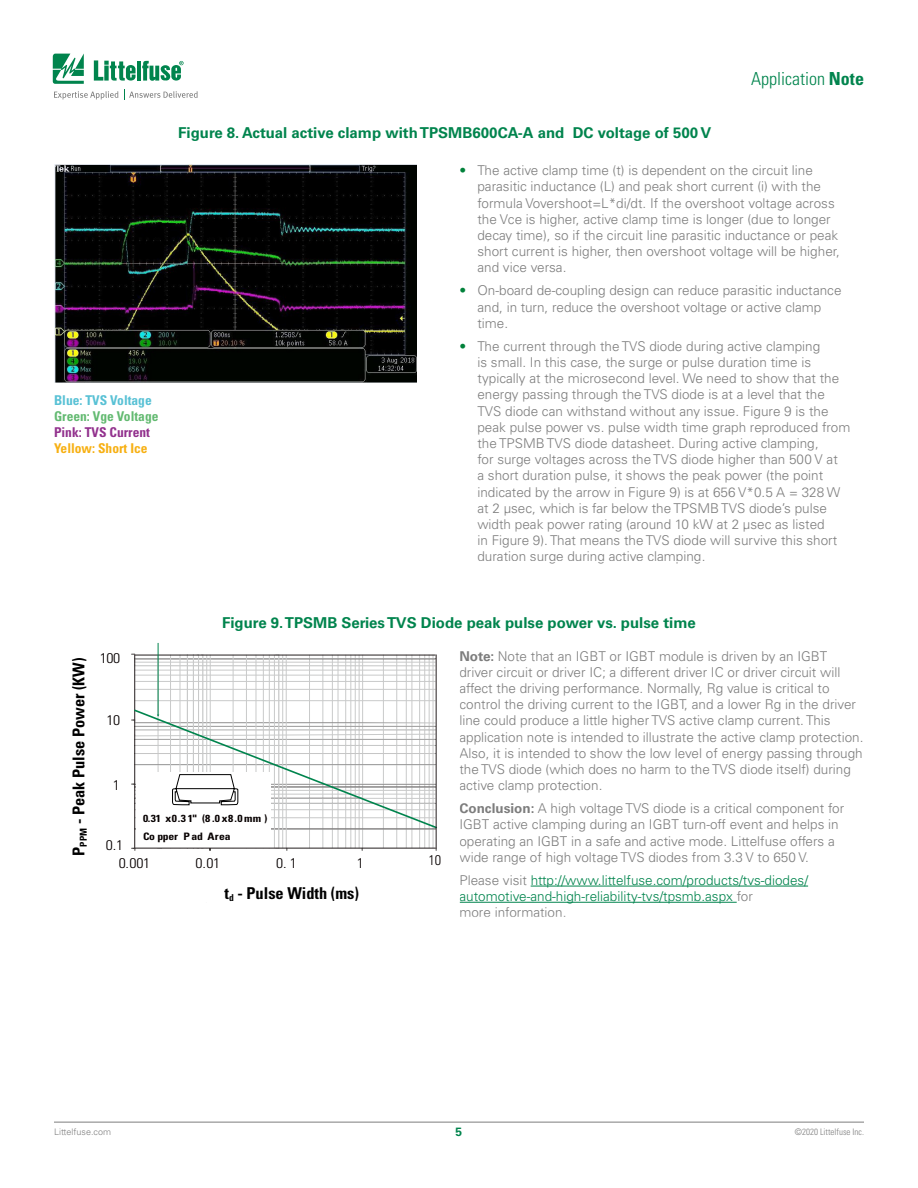
<style>
.page{position:relative;width:918px;height:1188px;background:#fff}
.page>*{position:absolute;margin:0;border:0;box-sizing:border-box;transform-origin:0 0}
.t1{font:300 condensed 18px "Univers LT Std";color:#00844d}
.t2{font:700 condensed 16.35px "Univers LT Std";color:#000}
.t3{font:700 15px "Univers LT Std";color:#00844d}
.t4{font:300 condensed 13.95px "Univers LT Std";letter-spacing:-.015em;color:#070000;scale:1.14 1}
.t5{font:300 condensed 13.95px "Univers LT Std";letter-spacing:-.015em;color:#070000}
.t6{font:300 13.5px/16.2px "Univers LT Std";color:#7d7d7d}
.t7{font:300 13.5px/16.2px "Univers LT Std";color:#00844d}
.t8{font:700 condensed 13.5px "Univers LT Std";color:#63ba71}
.t9{font:700 condensed 13.5px "Univers LT Std";color:#58c1d5}
.t10{font:700 condensed 13.5px "Univers LT Std";color:#92318d}
.t11{font:700 condensed 13.5px "Univers LT Std";color:#f7b013}
.t12{font:700 12px "Univers LT Std";color:#00844d}
.t13{font:700 condensed 10.2px/17.9px "Univers LT Std";letter-spacing:-.015em;color:#070000;scale:1.14 1}
.t14{font:300 condensed 9px "Univers LT Std";color:#7d7d7d}
.t15{font:300 9px "Univers LT Std";color:#7d7d7d}
.s1{font-weight:700}
.s2{color:#00813a}
.s3{color:#7d7d7d}
.s4{font-stretch:normal}
</style>
<div class="page">
<svg style="left:53px;top:54px;width:31px;height:30px"></svg>
<hr style="left:137px;top:61px;width:4px;height:20px;background:#00844d">
<svg style="left:142px;top:61px;width:42px;height:20px"></svg>
<svg style="left:94px;top:60px;width:42px;height:21px"></svg>
<svg style="left:54px;top:91px;width:64px;height:9px"></svg>
<svg style="left:124px;top:90px;width:74px;height:10px"></svg>
<hr style="left:54px;top:1122px;width:810px;height:1px;background:#7d7d7d">
<img style="left:54px;top:164px;width:362px;height:219px">
<hr style="left:531px;top:886px;width:277px;height:1px;background:#00844d">
<hr style="left:459px;top:902px;width:278px;height:1px;background:#00844d">
<svg style="left:135px;top:830px;width:301px;height:293px"></svg>
<hr style="left:233px;top:655px;width:1px;height:193px;background:#c9caca">
<hr style="left:246px;top:655px;width:1px;height:193px;background:#c9caca">
<hr style="left:256px;top:655px;width:1px;height:193px;background:#c9caca">
<hr style="left:263px;top:655px;width:1px;height:193px;background:#c9caca">
<hr style="left:269px;top:655px;width:1px;height:193px;background:#c9caca">
<hr style="left:274px;top:655px;width:1px;height:193px;background:#c9caca">
<div style="left:275px;top:654px;width:4px;height:195px;border:1px solid #c9caca"></div>
<hr style="left:282px;top:655px;width:1px;height:193px;background:#c9caca">
<hr style="left:286px;top:655px;width:1px;height:193px;background:#c9caca">
<hr style="left:134px;top:655px;width:1px;height:193px;background:#241d1e">
<svg style="left:169px;top:847px;width:42px;height:3px"></svg>
<svg style="left:132px;top:844px;width:7px;height:6px"></svg>
<div style="left:137px;top:772px;width:134px;height:75px;background:#fff"></div>
<hr style="left:436px;top:655px;width:1px;height:193px;background:#241d1e">
<hr style="left:135px;top:848px;width:301px;height:1px;background:#241d1e">
<hr style="left:158px;top:643px;width:1px;height:72px;background:#00844d">
<svg style="left:132px;top:654px;width:305px;height:176px"></svg>
<p class="t9" style="left:54px;top:392px;width:99px">Blue: TVS Voltage</p>
<p class="t8" style="left:54px;top:408px;width:106px">Green: Vge Voltage</p>
<p class="t10" style="left:54px;top:424px;width:98px">Pink: TVS Current</p>
<p class="t11" style="left:54px;top:440px;width:95px">Yellow: Short Ice</p>
<h1 class="t1" style="left:751px;top:68px;width:114px">Application <span class="s1">Note</span></h1>
<p class="t3" style="left:178px;top:124px;width:535px">Figure 8. Actual active clamp with TPSMB600CA-A and DC voltage of 500 V</p>
<p class="t6" style="left:477px;top:162px;width:364px;text-indent:-18px"><span class="s2">•</span> The active clamp time (t) is dependent on the circuit line parasitic inductance (L) and peak short current (i) with the formula Vovershoot=L*di/dt. If the overshoot voltage across the Vce is higher, active clamp time is longer (due to longer decay time), so if the circuit line parasitic inductance or peak short current is higher, then overshoot voltage will be higher, and vice versa.</p>
<p class="t6" style="left:477px;top:283px;width:366px;text-indent:-18px"><span class="s2">•</span> On-board de-coupling design can reduce parasitic inductance and, in turn, reduce the overshoot voltage or active clamp time.</p>
<p class="t6" style="left:477px;top:338px;width:375px;text-indent:-18px"><span class="s2">•</span> The current through the TVS diode during active clamping<br>is small. In this case, the surge or pulse duration time is typically at the microsecond level. We need to show that the energy passing through the TVS diode is at a level that the TVS diode can withstand without any issue. Figure 9 is the peak pulse power vs. pulse width time graph reproduced from the TPSMB TVS diode datasheet. During active clamping,<br>for surge voltages across the TVS diode higher than 500 V at<br>a short duration pulse, it shows the peak power (the point indicated by the arrow in Figure 9) is at 656 V*0.5 A = 328 W at 2 µsec, which is far below the TPSMB TVS diode’s pulse width peak power rating (around 10 kW at 2 µsec as listed<br>in Figure 9). That means the TVS diode will survive this short duration surge during active clamping.</p>
<p class="t3" style="left:222px;top:614px;width:475px">Figure 9. TPSMB Series TVS Diode peak pulse power vs. pulse time</p>
<p class="t2" style="left:69px;top:856px;width:200px;rotate:-90deg">P<sub>PPM</sub> - Peak Pulse Power (KW)</p>
<p class="t4" style="left:100px;top:650px;width:20px">100</p>
<p class="t4" style="left:106px;top:712px;width:14px">10</p>
<p class="t4" style="left:113px;top:776px;width:8px">1</p>
<p class="t4" style="left:106px;top:837px;width:17px">0.1</p>
<p class="t13" style="left:143px;top:810px;width:111px">0.31 x0.3 1" (8 .0 x8.0 mm )<br>Co pper Pad Area</p>
<p class="t4" style="left:119px;top:855px;width:29px">0.001</p>
<p class="t4" style="left:196px;top:855px;width:23px">0.01</p>
<p class="t4" style="left:357px;top:855px;width:8px">1</p>
<p class="t5" style="left:428px;top:851px;width:14px">10</p>
<p class="t4" style="left:276px;top:855px;width:20px">0.1</p>
<p class="t2" style="left:225px;top:883px;width:136px">t<sub>d</sub> - Pulse Width (ms)</p>
<p class="t6" style="left:459px;top:648px;width:406px"><span class="s1">Note:</span> Note that an IGBT or IGBT module is driven by an IGBT driver circuit or driver IC; a different driver IC or driver circuit will affect the driving performance. Normally, Rg value is critical to control the driving current to the IGBT, and a lower Rg in the driver line could produce a little higher TVS active clamp current. This application note is intended to illustrate the active clamp protection.<br>Also, it is intended to show the low level of energy passing through the TVS diode (which does no harm to the TVS diode itself) during active clamp protection.</p>
<p class="t6" style="left:459px;top:800px;width:386px"><span class="s1">Conclusion:</span> A high voltage TVS diode is a critical component for IGBT active clamping during an IGBT turn-off event and helps in operating an IGBT in a safe and active mode. Littelfuse offers a wide range of high voltage TVS diodes from 3.3 V to 650 V.</p>
<p class="t7" style="left:459px;top:872px;width:350px"><span class="s3">Please visit</span> http://www.littelfuse.com/products/tvs-diodes/ automotive-and-high-reliability-tvs/tpsmb.aspx <span class="s3">for<br>more information.</span></p>
<p class="t15" style="left:54px;top:1126px;width:59px">Littelfuse.com</p>
<p class="t12" style="left:456px;top:1125px;width:8px">5</p>
<p class="t14" style="left:795px;top:1126px;width:71px"><span class="s4">©</span>2020 Littelfuse Inc.</p>
</div>
